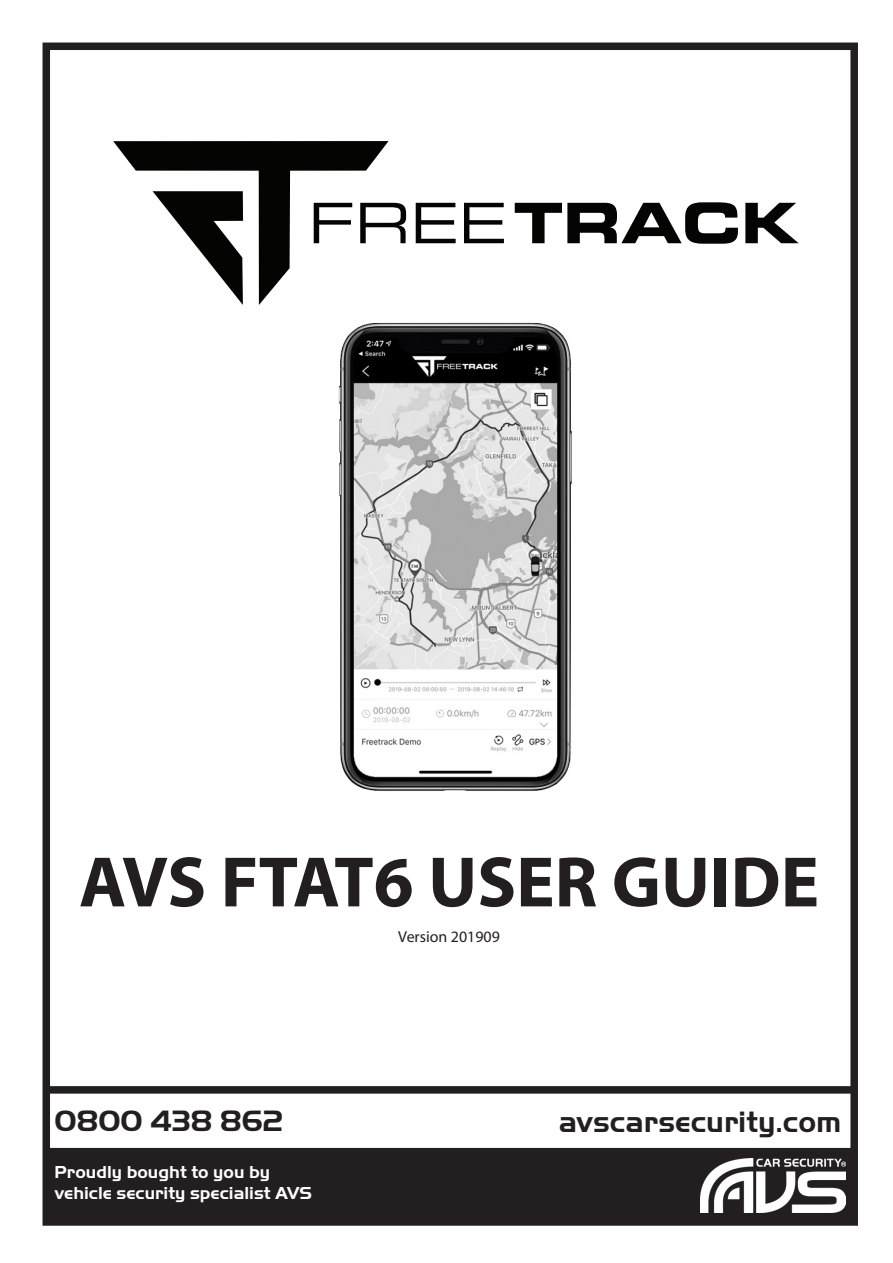
<style>
.page{position:relative;width:893px;height:1263px;background:#fff}
.page>*{position:absolute;margin:0;border:0;box-sizing:border-box;transform-origin:0 0}
.t1{font:700 72px "Myriad Pro";color:#231f20}
.Flow_Chart_Paragraph{font:700 30.6px "Handel Got D";color:#231f20}
.Flow_Chart_Paragraph-2{font:700 18px "Handel Got D";color:#fff}
.t2{font:15.9px "Myriad Pro";color:#231f20}
</style>
<div class="page">
<div style="left:43px;top:43px;width:815px;height:1183px;border:8px solid #231f20"></div>
<div style="left:49px;top:1149px;width:806px;height:70px;background:#231f20"></div>
<div style="left:48px;top:1148px;width:808px;height:71px;border:2px solid #231f20"></div>
<svg style="left:113px;top:141px;width:276px;height:164px"></svg>
<svg style="left:153px;top:191px;width:90px;height:114px"></svg>
<svg style="left:314px;top:203px;width:38px;height:40px"></svg>
<svg style="left:360px;top:203px;width:46px;height:40px"></svg>
<svg style="left:416px;top:203px;width:40px;height:40px"></svg>
<svg style="left:464px;top:203px;width:40px;height:40px"></svg>
<svg style="left:515px;top:202px;width:223px;height:42px"></svg>
<svg style="left:745px;top:203px;width:54px;height:40px"></svg>
<img style="left:322px;top:298px;width:250px;height:493px">
<div style="left:48px;top:1086px;width:808px;height:7px;background:#231f20"></div>
<img style="left:701px;top:1158px;width:145px;height:54px">
<p class="t1" style="left:79px;top:835px;width:742px">AVS FTAT6 USER GUIDE</p>
<p class="t2" style="left:398px;top:927px;width:103px">Version 201909</p>
<p class="Flow_Chart_Paragraph" style="left:55px;top:1103px;width:230px">0800 438 862</p>
<p class="Flow_Chart_Paragraph" style="left:559px;top:1104px;width:284px">avscarsecurity.com</p>
<p class="Flow_Chart_Paragraph-2" style="left:55px;top:1162px;width:217px">Proudly bought to you by</p>
<p class="Flow_Chart_Paragraph-2" style="left:55px;top:1183px;width:259px">vehicle security specialist AVS</p>
</div>
